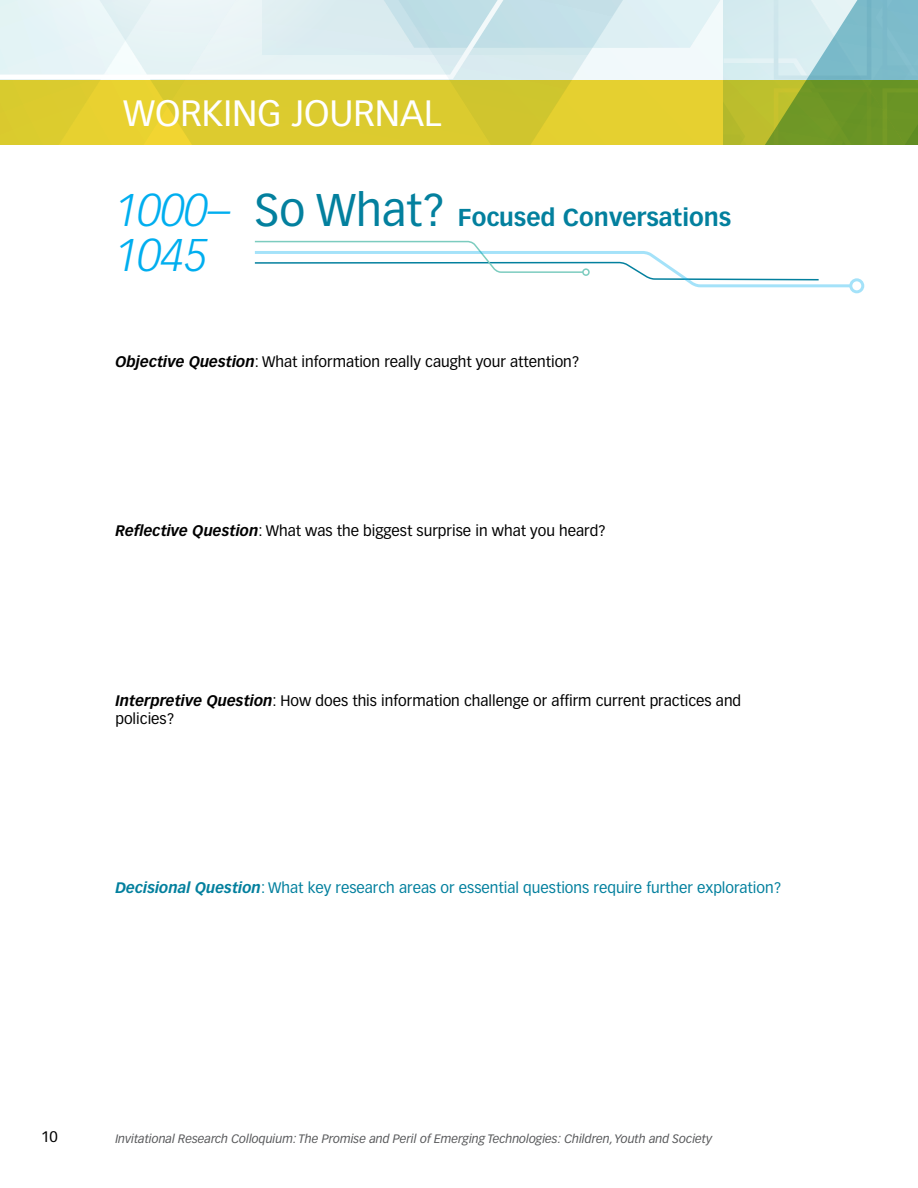
<style>
.page{position:relative;width:918px;height:1188px;background:#fff}
.page>*{position:absolute;margin:0;border:0;box-sizing:border-box;transform-origin:0 0}
.t1{font:italic 300 45px "Vectora LT Std";color:#00aeef}
.t2{font:36px "Vectora LT Std";color:#fff}
.t3{font:700 24px "Vectora LT Std";color:#03809e}
.t4{font:15px/18px "Vectora LT Std";color:#000}
.t5{font:15px "Vectora LT Std";color:#03809e}
.t6{font:italic 12px "Vectora LT Std";color:#58595b}
.s1{font-weight:300;font-style:italic;font-size:45px;color:#00aeef}
.s2{font-weight:400;font-size:45px}
.s3{font-weight:700;font-style:italic}
</style>
<div class="page">
<svg style="left:0;top:0;width:918px;height:80px;background:#d6eaef"></svg>
<svg style="left:0;top:80px;width:918px;height:65px;background:#cbc32d"></svg>
<svg style="left:254px;top:240px;width:600px;height:49px"></svg>
<div style="left:849px;top:278px;width:15px;height:15px;border:3px solid #00aeef;border-radius:50%"></div>
<h2 class="t2" style="left:123px;top:92px;width:320px">working journal</h2>
<h3 class="t3" style="left:115px;top:203px;width:618px"><span class="s1">1000–</span> <span class="s2">So What?</span> Focused Conversations</h3>
<h1 class="t1" style="left:115px;top:228px;width:95px">1045</h1>
<p class="t4" style="left:115px;top:353px;width:466px"><span class="s3">Objective Question</span>: What information really caught your attention?</p>
<p class="t4" style="left:115px;top:522px;width:492px"><span class="s3">Reflective Question</span>: What was the biggest surprise in what you heard?</p>
<p class="t4" style="left:115px;top:692px;width:627px"><span class="s3">Interpretive Question</span>: How does this information challenge or affirm current practices and policies?</p>
<p class="t5" style="left:115px;top:879px;width:668px"><span class="s3">Decisional Question</span>: What key research areas or essential questions require further exploration?</p>
<p class="t4" style="left:41px;top:1128px;width:18px">10</p>
<p class="t6" style="left:115px;top:1132px;width:598px">Invitational Research Colloquium: The Promise and Peril of Emerging Technologies: Children, Youth and Society</p>
</div>
